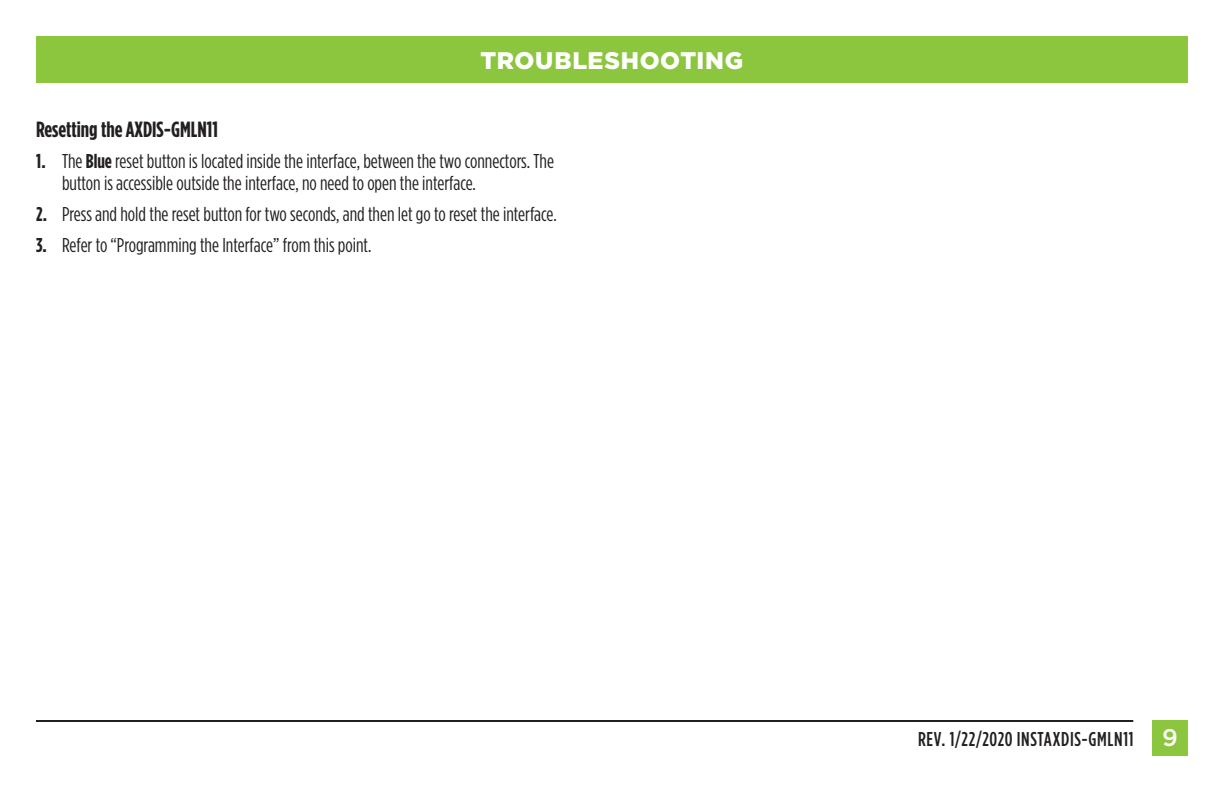
<style>
.page{position:relative;width:1224px;height:792px;background:#fff}
.page>*{position:absolute;margin:0;border:0;box-sizing:border-box;transform-origin:0 0}
.t1{font:900 24px "Gotham";letter-spacing:.03em;color:#fff}
.t2{font:700 22px "Gotham Condensed";color:#231f20}
.t3{font:20px/22px "Gotham Condensed";color:#231f20}
.t4{font:500 20px "Gotham Condensed";letter-spacing:.03em;color:#231f20}
.s1{font-weight:700}
.s2{font-family:"Gotham";font-size:24px;color:#fff}
</style>
<div class="page">
<div style="left:36px;top:36px;width:1152px;height:46px;background:#8bc63e"></div>
<div style="left:1152px;top:720px;width:36px;height:36px;background:#8bc63e"></div>
<hr style="left:36px;top:720px;width:1097px;height:2px;background:#231f20">
<p class="t1" style="left:481px;top:46px;width:264px">TROUBLESHOOTING</p>
<p class="t2" style="left:36px;top:116px;width:183px">Resetting the AXDIS-GMLN11</p>
<p class="t3" style="left:62px;top:149px;width:494px;text-indent:-26px"><span class="s1">1.</span> The <span class="s1">Blue</span> reset button is located inside the interface, between the two connectors. The button is accessible outside the interface, no need to open the interface.</p>
<p class="t3" style="left:36px;top:202px;width:522px"><span class="s1">2.</span> Press and hold the reset button for two seconds, and then let go to reset the interface.</p>
<p class="t3" style="left:36px;top:233px;width:337px"><span class="s1">3.</span> Refer to “Programming the Interface” from this point.</p>
<p class="t4" style="left:918px;top:728px;width:261px">REV. 1/22/2020 INSTAXDIS-GMLN11 <span class="s2">9</span></p>
</div>
